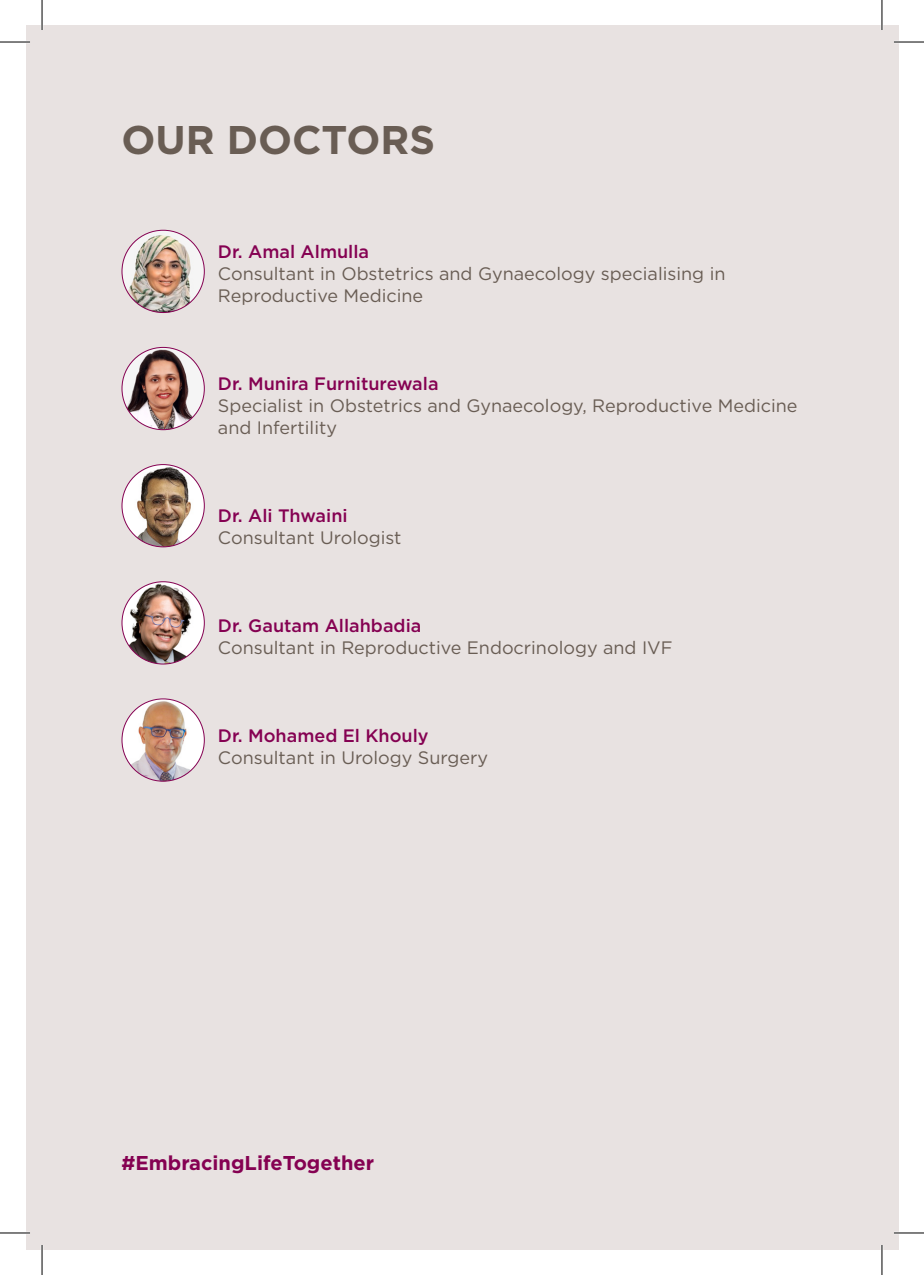
<style>
.page{position:relative;width:924px;height:1275px;background:#fff}
.page>*{position:absolute;margin:0;border:0;box-sizing:border-box;transform-origin:0 0}
.t1{font:700 40px "Gotham";color:#695d54}
.Sub_heading{font:700 20px "Gotham";color:#850152}
.Sub_heading-2{font:18px/22px "Gotham";color:#695d54}
.Sub_heading-3{font:500 18px "Gotham";color:#850152}
</style>
<div class="page">
<div style="left:26px;top:25px;width:872px;height:1225px;background:#e8e2e1"></div>
<img style="left:122px;top:347px;width:82px;height:83px;border-radius:41px">
<img style="left:122px;top:582px;width:82px;height:82px;border-radius:41px">
<img style="left:122px;top:699px;width:82px;height:82px;border-radius:41px">
<img style="left:122px;top:230px;width:82px;height:82px;border-radius:41px">
<img style="left:122px;top:464px;width:82px;height:83px;border-radius:41px">
<hr style="left:0;top:41px;width:30px;height:2px;background:#fff">
<hr style="left:893px;top:41px;width:30px;height:2px;background:#fff">
<hr style="left:0;top:1231px;width:30px;height:3px;background:#fff">
<hr style="left:893px;top:1231px;width:30px;height:3px;background:#fff">
<hr style="left:41px;top:0;width:2px;height:30px;background:#fff">
<hr style="left:41px;top:1245px;width:2px;height:30px;background:#fff">
<hr style="left:880px;top:0;width:2px;height:30px;background:#fff">
<hr style="left:880px;top:1245px;width:2px;height:30px;background:#fff">
<hr style="left:0;top:42px;width:30px;height:1px;background:#000">
<hr style="left:893px;top:42px;width:30px;height:1px;background:#000">
<hr style="left:0;top:1232px;width:30px;height:1px;background:#000">
<hr style="left:893px;top:1232px;width:30px;height:1px;background:#000">
<hr style="left:42px;top:0;width:1px;height:30px;background:#000">
<hr style="left:42px;top:1245px;width:1px;height:30px;background:#000">
<hr style="left:881px;top:0;width:1px;height:30px;background:#000">
<hr style="left:881px;top:1245px;width:1px;height:30px;background:#000">
<p class="t1" style="left:121px;top:113px;width:315px">OUR DOCTORS</p>
<p class="Sub_heading-3" style="left:218px;top:240px;width:153px">Dr. Amal Almulla</p>
<p class="Sub_heading-2" style="left:218px;top:262px;width:509px">Consultant in Obstetrics and Gynaecology specialising in<br>Reproductive Medicine</p>
<p class="Sub_heading-3" style="left:218px;top:372px;width:222px">Dr. Munira Furniturewala</p>
<p class="Sub_heading-2" style="left:218px;top:394px;width:580px">Specialist in Obstetrics and Gynaecology, Reproductive Medicine and Infertility</p>
<p class="Sub_heading-3" style="left:218px;top:504px;width:131px">Dr. Ali Thwaini</p>
<p class="Sub_heading-2" style="left:218px;top:526px;width:185px">Consultant Urologist</p>
<p class="Sub_heading-3" style="left:218px;top:614px;width:205px">Dr. Gautam Allahbadia</p>
<p class="Sub_heading-2" style="left:218px;top:636px;width:456px">Consultant in Reproductive Endocrinology and IVF</p>
<p class="Sub_heading-3" style="left:218px;top:724px;width:212px">Dr. Mohamed El Khouly</p>
<p class="Sub_heading-2" style="left:218px;top:746px;width:271px">Consultant in Urology Surgery</p>
<p class="Sub_heading" style="left:121px;top:1149px;width:254px">#EmbracingLifeTogether</p>
</div>
